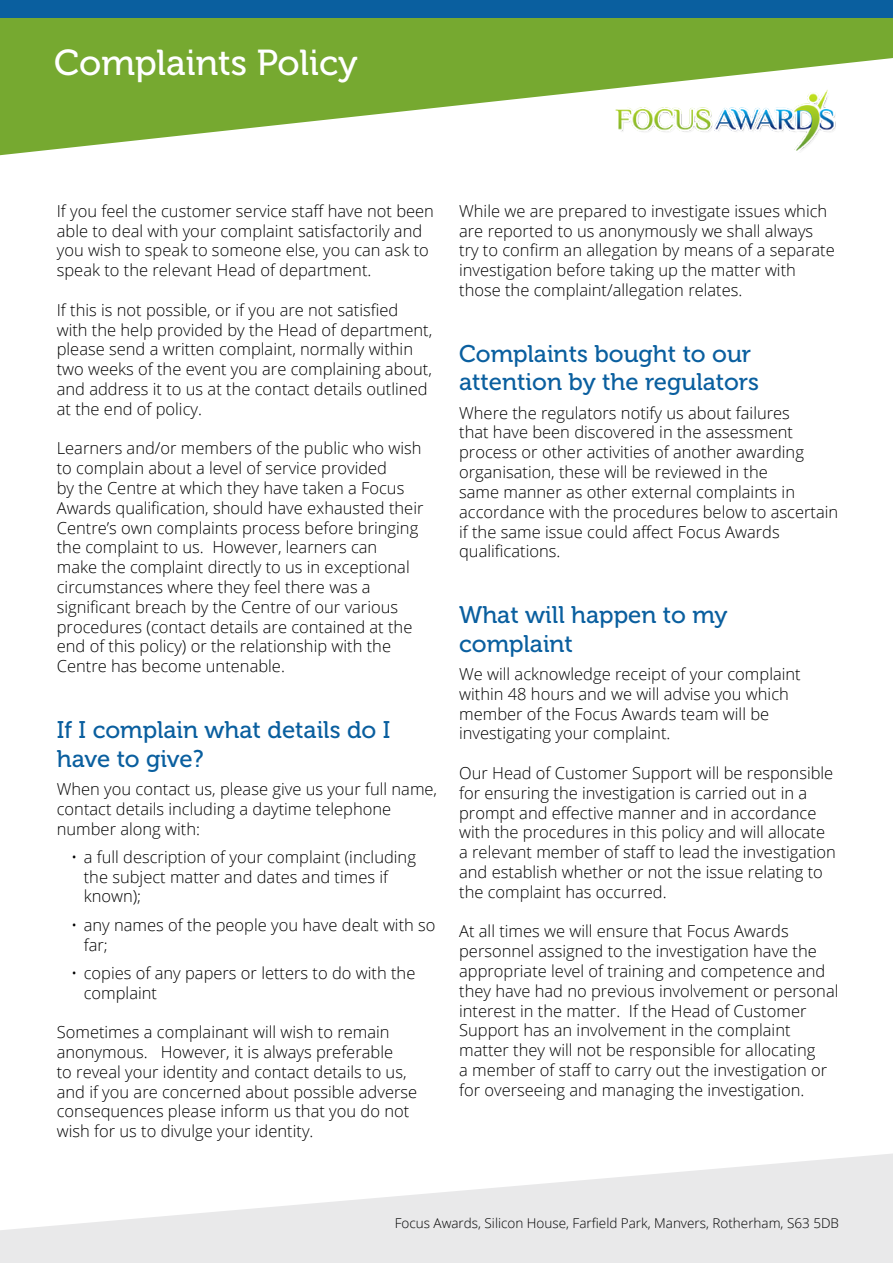
<style>
.page{position:relative;width:893px;height:1263px;background:#fff}
.page>*{position:absolute;margin:0;border:0;box-sizing:border-box;transform-origin:0 0}
.t1{font:36px "Museo 500";color:#fff}
.t2{font:24px/28.8px "Museo 500";color:#0a5f9f}
.t3{font:300 16.5px/19.8px "Open Sans";color:#000}
.t4{font:300 13.5px "Open Sans";color:#000}
</style>
<div class="page">
<svg style="left:0;top:17px;width:893px;height:138px;fill:#76a930"></svg>
<svg style="left:0;top:1153px;width:893px;height:110px;fill:#e9e9ea"></svg>
<div style="left:0;top:0;width:893px;height:17px;background:#0a5f9f"></div>
<img style="left:614px;top:88px;width:222px;height:64px">
<h1 class="t1" style="left:54px;top:43px;width:305px">Complaints Policy</h1>
<p class="t3" style="left:57px;top:200px;width:379px">If you feel the customer service staff have not been able to deal with your complaint satisfactorily and you wish to speak to someone else, you can ask to speak to the relevant Head of department.</p>
<p class="t3" style="left:57px;top:299px;width:377px">If this is not possible, or if you are not satisfied with the help provided by the Head of department, please send a written complaint, normally within two weeks of the event you are complaining about, and address it to us at the contact details outlined at the end of policy.</p>
<p class="t3" style="left:57px;top:438px;width:368px">Learners and/or members of the public who wish to complain about a level of service provided<br>by the Centre at which they have taken a Focus Awards qualification, should have exhausted their Centre’s own complaints process before bringing the complaint to us. However, learners can<br>make the complaint directly to us in exceptional circumstances where they feel there was a significant breach by the Centre of our various procedures (contact details are contained at the end of this policy) or the relationship with the Centre has become untenable.</p>
<h2 class="t2" style="left:57px;top:715px;width:335px">If I complain what details do I have to give?</h2>
<p class="t3" style="left:57px;top:779px;width:382px">When you contact us, please give us your full name, contact details including a daytime telephone number along with:</p>
<p class="t3" style="left:84px;top:846px;width:334px;text-indent:-13px">• a full description of your complaint (including the subject matter and dates and times if known);</p>
<p class="t3" style="left:84px;top:914px;width:353px;text-indent:-13px">• any names of the people you have dealt with so far;</p>
<p class="t3" style="left:84px;top:962px;width:333px;text-indent:-13px">• copies of any papers or letters to do with the complaint</p>
<p class="t3" style="left:57px;top:1022px;width:362px">Sometimes a complainant will wish to remain anonymous. However, it is always preferable<br>to reveal your identity and contact details to us, and if you are concerned about possible adverse consequences please inform us that you do not wish for us to divulge your identity.</p>
<p class="t3" style="left:459px;top:200px;width:377px">While we are prepared to investigate issues which are reported to us anonymously we shall always try to confirm an allegation by means of a separate investigation before taking up the matter with those the complaint/allegation relates.</p>
<h2 class="t2" style="left:459px;top:339px;width:301px">Complaints bought to our attention by the regulators</h2>
<p class="t3" style="left:459px;top:402px;width:381px">Where the regulators notify us about failures<br>that have been discovered in the assessment process or other activities of another awarding organisation, these will be reviewed in the<br>same manner as other external complaints in accordance with the procedures below to ascertain if the same issue could affect Focus Awards qualifications.</p>
<h2 class="t2" style="left:459px;top:601px;width:270px">What will happen to my complaint</h2>
<p class="t3" style="left:459px;top:664px;width:343px">We will acknowledge receipt of your complaint within 48 hours and we will advise you which member of the Focus Awards team will be investigating your complaint.</p>
<p class="t3" style="left:459px;top:763px;width:378px">Our Head of Customer Support will be responsible for ensuring the investigation is carried out in a prompt and effective manner and in accordance with the procedures in this policy and will allocate a relevant member of staff to lead the investigation and establish whether or not the issue relating to the complaint has occurred.</p>
<p class="t3" style="left:459px;top:921px;width:381px">At all times we will ensure that Focus Awards personnel assigned to the investigation have the appropriate level of training and competence and they have had no previous involvement or personal interest in the matter. If the Head of Customer Support has an involvement in the complaint matter they will not be responsible for allocating<br>a member of staff to carry out the investigation or for overseeing and managing the investigation.</p>
<p class="t4" style="left:395px;top:1214px;width:446px">Focus Awards, Silicon House, Farfield Park, Manvers, Rotherham, S63 5DB</p>
</div>
